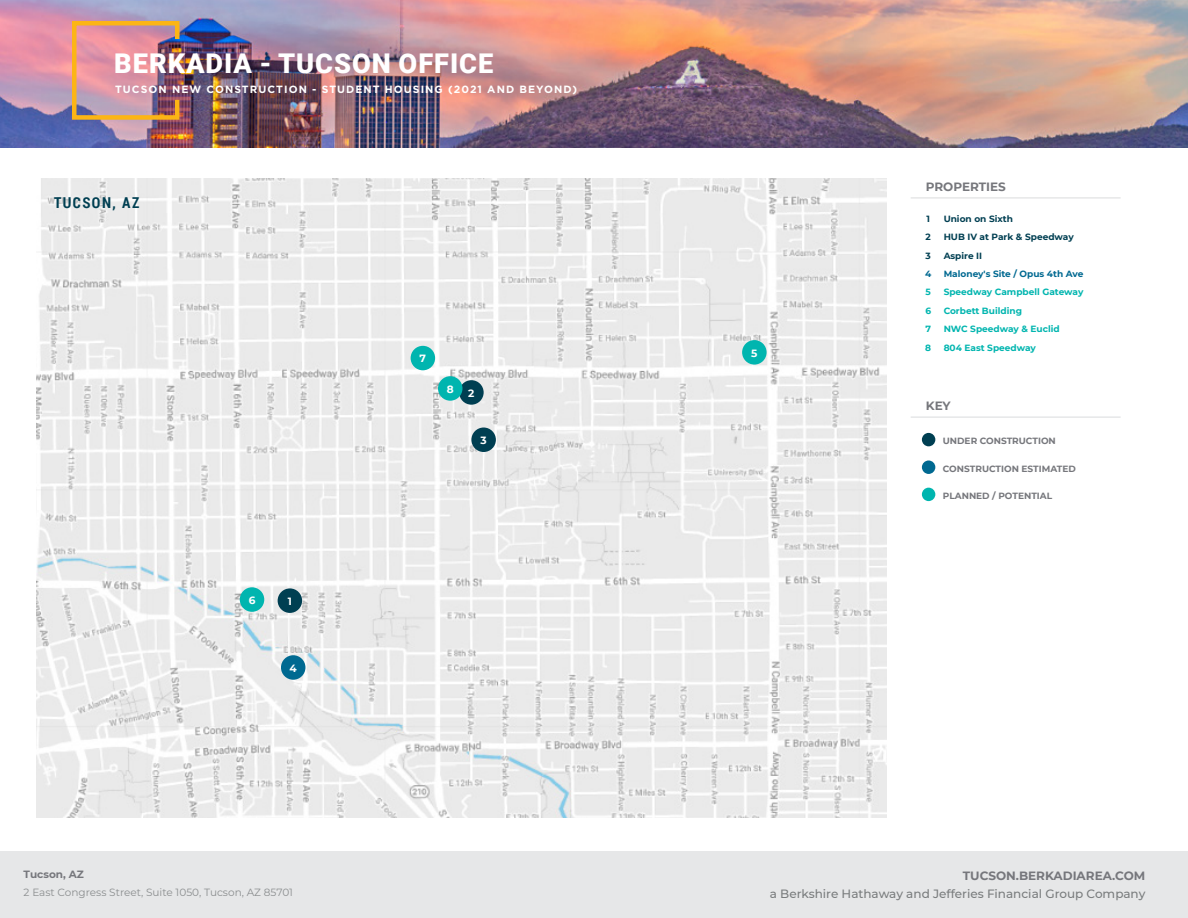
<style>
.page{position:relative;width:1188px;height:918px;background:#fff}
.page>*{position:absolute;margin:0;border:0;box-sizing:border-box;transform-origin:0 0}
.t1{font:900 27.15px "Roboto";letter-spacing:.035em;color:#fff}
.t2{font:700 15px "Roboto Condensed";letter-spacing:.1em;color:#003f52}
.t3{font:500 12px "Montserrat";color:#797c7d}
.t4{font:700 12px "Montserrat";color:#76777c}
.t5{font:700 10.5px "Gotham";letter-spacing:.1em;color:#fff}
.t6{font:10.5px "Montserrat";color:#8b8e8f}
.t7{font:700 10.5px "Montserrat";color:#76777c}
.t8{font:700 10.5px "Montserrat";color:#fff}
.t9{font:700 9px "Montserrat";color:#00b5af}
.t10{font:700 9px "Montserrat";color:#76777c}
.t11{font:700 9px "Montserrat";color:#003f52}
.t12{font:700 9px "Montserrat";color:#006991}
</style>
<div class="page">
<img style="left:37px;top:178px;width:850px;height:640px">
<img style="left:0;top:0;width:1188px;height:148px">
<div style="left:922px;top:433px;width:13px;height:13px;background:#003f52;border-radius:50%"></div>
<div style="left:922px;top:460px;width:13px;height:14px;background:#006991;border-radius:50%"></div>
<div style="left:922px;top:488px;width:13px;height:13px;background:#00b5af;border-radius:50%"></div>
<div style="left:0;top:852px;width:1188px;height:66px;background:#e6e7e8"></div>
<hr style="left:911px;top:197px;width:210px;height:2px;background:#e6e7e8">
<hr style="left:911px;top:416px;width:210px;height:2px;background:#e6e7e8">
<img style="left:70px;top:19px;width:112px;height:103px">
<div style="left:459px;top:380px;width:25px;height:25px;background:#003f52;border-radius:50%"></div>
<div style="left:742px;top:340px;width:25px;height:25px;background:#00b5af;border-radius:50%"></div>
<div style="left:438px;top:376px;width:24px;height:25px;background:#00b5af;border-radius:50%"></div>
<div style="left:411px;top:346px;width:24px;height:24px;background:#00b5af;border-radius:50%"></div>
<div style="left:471px;top:428px;width:25px;height:24px;background:#003f52;border-radius:50%"></div>
<div style="left:278px;top:588px;width:24px;height:25px;background:#003f52;border-radius:50%"></div>
<div style="left:240px;top:587px;width:24px;height:25px;background:#00b5af;border-radius:50%"></div>
<div style="left:281px;top:655px;width:24px;height:25px;background:#006991;border-radius:50%"></div>
<h1 class="t1" style="left:114px;top:45px;width:381px">BERKADIA - TUCSON OFFICE</h1>
<p class="t5" style="left:115px;top:83px;width:463px">TUCSON NEW CONSTRUCTION - STUDENT HOUSING (2021 AND BEYOND)</p>
<h2 class="t2" style="left:54px;top:192px;width:87px">TUCSON, AZ</h2>
<p class="t8" style="left:249px;top:593px;width:8px">6</p>
<p class="t8" style="left:288px;top:594px;width:6px">1</p>
<p class="t8" style="left:290px;top:660px;width:9px">4</p>
<p class="t7" style="left:24px;top:867px;width:62px">Tucson, AZ</p>
<p class="t6" style="left:24px;top:885px;width:271px">2 East Congress Street, Suite 1050, Tucson, AZ 85701</p>
<p class="t8" style="left:420px;top:351px;width:8px">7</p>
<p class="t8" style="left:447px;top:381px;width:8px">8</p>
<p class="t8" style="left:468px;top:385px;width:8px">2</p>
<p class="t8" style="left:481px;top:433px;width:8px">3</p>
<p class="t8" style="left:751px;top:345px;width:8px">5</p>
<h3 class="t4" style="left:926px;top:178px;width:82px">PROPERTIES</h3>
<p class="t11" style="left:926px;top:212px;width:5px">1</p>
<p class="t11" style="left:944px;top:212px;width:71px">Union on Sixth</p>
<p class="t11" style="left:926px;top:231px;width:7px">2</p>
<p class="t11" style="left:944px;top:231px;width:132px">HUB IV at Park &amp; Speedway</p>
<p class="t11" style="left:926px;top:249px;width:7px">3</p>
<p class="t11" style="left:944px;top:249px;width:40px">Aspire II</p>
<p class="t12" style="left:925px;top:267px;width:8px">4</p>
<p class="t12" style="left:944px;top:267px;width:141px">Maloney's Site / Opus 4th Ave</p>
<p class="t9" style="left:926px;top:286px;width:7px">5</p>
<p class="t9" style="left:944px;top:286px;width:141px">Speedway Campbell Gateway</p>
<p class="t9" style="left:925px;top:304px;width:7px">6</p>
<p class="t9" style="left:944px;top:304px;width:80px">Corbett Building</p>
<p class="t9" style="left:925px;top:322px;width:7px">7</p>
<p class="t9" style="left:944px;top:322px;width:118px">NWC Speedway &amp; Euclid</p>
<p class="t9" style="left:925px;top:341px;width:7px">8</p>
<p class="t9" style="left:944px;top:341px;width:94px">804 East Speedway</p>
<h3 class="t4" style="left:926px;top:397px;width:26px">KEY</h3>
<p class="t10" style="left:943px;top:434px;width:115px">UNDER CONSTRUCTION</p>
<p class="t10" style="left:943px;top:462px;width:135px">CONSTRUCTION ESTIMATED</p>
<p class="t10" style="left:943px;top:489px;width:111px">PLANNED / POTENTIAL</p>
<h3 class="t4" style="left:963px;top:867px;width:184px">TUCSON.BERKADIAREA.COM</h3>
<h3 class="t3" style="left:770px;top:885px;width:377px">a Berkshire Hathaway and Jefferies Financial Group Company</h3>
</div>
